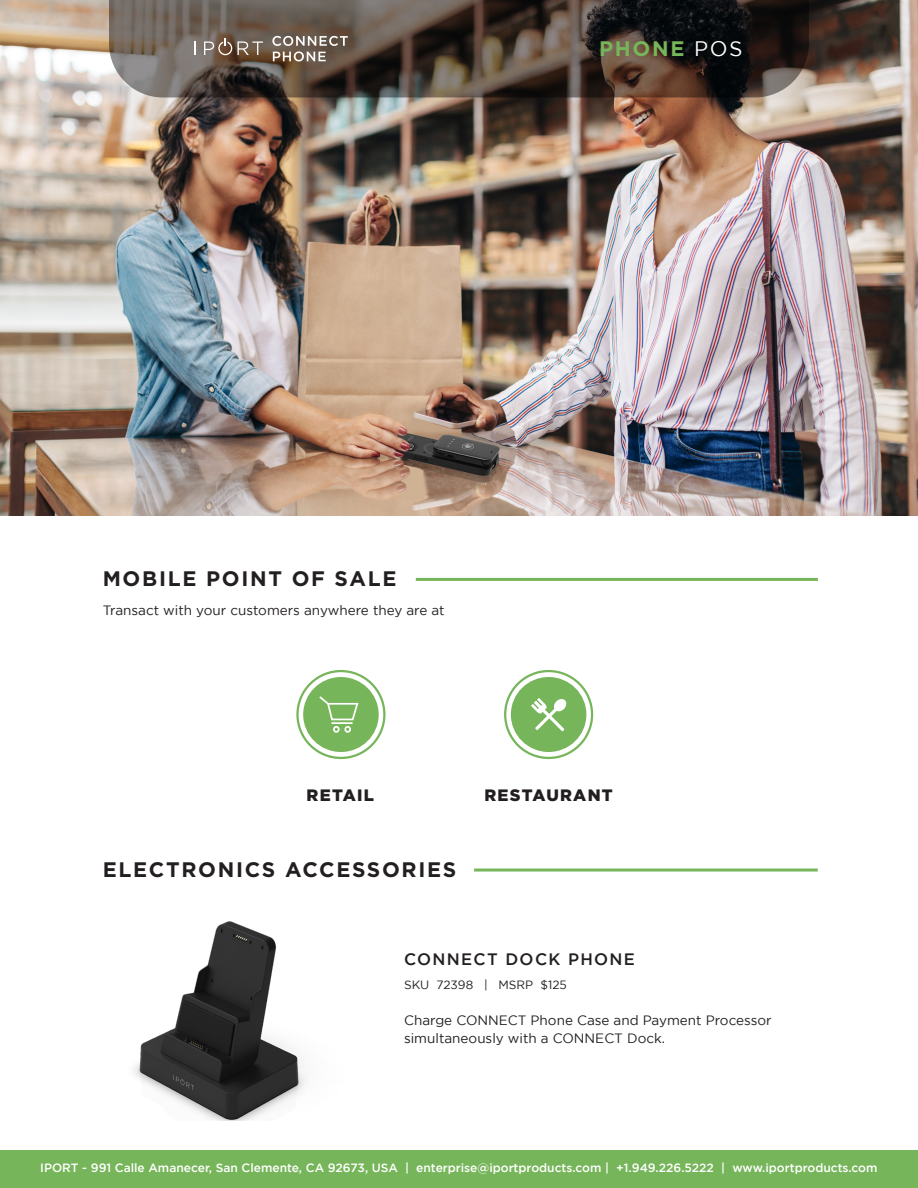
<style>
.page{position:relative;width:918px;height:1188px;background:#fff}
.page>*{position:absolute;margin:0;border:0;box-sizing:border-box;transform-origin:0 0}
.t1{font:700 21px "Gotham";letter-spacing:.08em;color:#231f20}
.t2{font:700 21px "Gotham";letter-spacing:.08em;color:#76b559}
.t3{font:900 16.5px "Gotham";letter-spacing:.08em;color:#231f20}
.t4{font:500 16.5px "Gotham";letter-spacing:.08em;color:#231f20}
.t5{font:13.5px "Gotham";color:#231f20}
.t6{font:500 12px "Gotham";color:#fff}
.t7{font:12px "Gotham";color:#231f20}
.s1{font-weight:400;color:#fff}
</style>
<div class="page">
<div style="left:303px;top:677px;width:76px;height:75px;background:#76b559;border-radius:50%"></div>
<svg style="left:319px;top:696px;width:40px;height:25px"></svg>
<div style="left:333px;top:726px;width:7px;height:7px;border:2px solid #fff;border-radius:50%"></div>
<div style="left:344px;top:726px;width:7px;height:7px;border:2px solid #fff;border-radius:50%"></div>
<hr style="left:331px;top:722px;width:22px;height:2px;background:#fff">
<img style="left:0;top:0;width:918px;height:515px">
<svg style="left:109px;top:0;width:700px;height:98px;background:#4d423b"></svg>
<div style="left:0;top:1150px;width:918px;height:38px;background:#76b559"></div>
<div style="left:511px;top:677px;width:75px;height:75px;background:#76b559;border-radius:50%"></div>
<svg style="left:531px;top:698px;width:36px;height:33px"></svg>
<img style="left:134px;top:921px;width:172px;height:200px">
<hr style="left:474px;top:869px;width:344px;height:3px;background:#76b559">
<div style="left:296px;top:670px;width:90px;height:89px;border:2px solid #76b559;border-radius:50%"></div>
<div style="left:504px;top:670px;width:89px;height:89px;border:2px solid #76b559;border-radius:50%"></div>
<svg style="left:195px;top:41px;width:1px;height:14px"></svg>
<svg style="left:238px;top:41px;width:25px;height:14px"></svg>
<svg style="left:204px;top:39px;width:28px;height:16px"></svg>
<svg style="left:272px;top:36px;width:76px;height:25px;background:#8c7f74"></svg>
<hr style="left:416px;top:578px;width:402px;height:3px;background:#76b559">
<p class="t2" style="left:599px;top:37px;width:145px">PHONE <span class="s1">POS</span></p>
<p class="t1" style="left:103px;top:567px;width:295px">MOBILE POINT OF SALE</p>
<p class="t5" style="left:103px;top:603px;width:343px">Transact with your customers anywhere they are at</p>
<p class="t3" style="left:307px;top:785px;width:69px">RETAIL</p>
<p class="t1" style="left:103px;top:858px;width:355px">ELECTRONICS ACCESSORIES</p>
<p class="t3" style="left:484px;top:785px;width:130px">RESTAURANT</p>
<p class="t4" style="left:404px;top:950px;width:232px">CONNECT DOCK PHONE</p>
<p class="t7" style="left:404px;top:978px;width:164px">SKU 72398 | MSRP $125</p>
<p class="t5" style="left:404px;top:1012px;width:369px">Charge CONNECT Phone Case and Payment Processor</p>
<p class="t5" style="left:404px;top:1030px;width:263px">simultaneously with a CONNECT Dock.</p>
<p class="t6" style="left:40px;top:1161px;width:839px">IPORT - 991 Calle Amanecer, San Clemente, CA 92673, USA | enterprise@iportproducts.com | +1.949.226.5222 | www.iportproducts.com</p>
</div>
